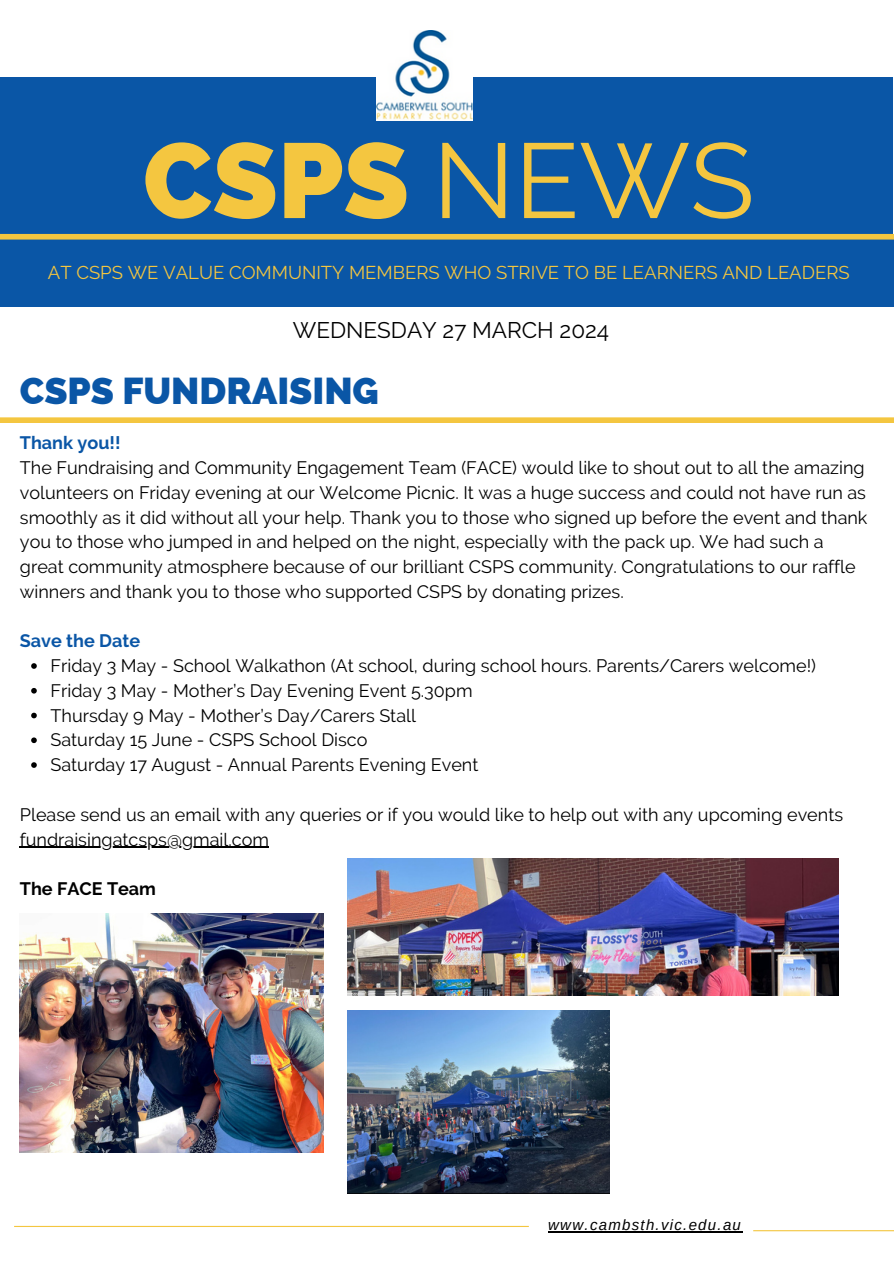
<style>
.page{position:relative;width:894px;height:1264px;background:#fff}
.page>*{position:absolute;margin:0;border:0;box-sizing:border-box;transform-origin:0 0}
.t1{font:800 105.9px "Raleway";color:#f4c640}
.t2{font:800 37.5px "Raleway";color:#0a56a6}
.t3{font:22.5px "Raleway";color:#000}
.t4{font:18.45px "Raleway";color:#f4c640}
.t5{font:18px/24.8px "Raleway";color:#000}
.t6{font:700 18px "Raleway";color:#0a56a6}
.t7{font:700 18px "Raleway";color:#000}
.t8{font:italic 15px "Arimo";letter-spacing:.085em;color:#000}
.s1{font-weight:400}
</style>
<div class="page">
<div style="left:0;top:77px;width:892px;height:162px;background:#0a56a6"></div>
<hr style="left:14px;top:1225px;width:514px;height:1px;background:#f4c640">
<hr style="left:753px;top:1230px;width:140px;height:1px;background:#f4c640">
<div style="left:0;top:239px;width:893px;height:68px;background:#0a56a6"></div>
<div style="left:0;top:234px;width:893px;height:5px;background:#f4c640"></div>
<img style="left:377px;top:30px;width:95px;height:90px">
<div style="left:0;top:417px;width:893px;height:6px;background:#f4c640"></div>
<svg style="left:31px;top:663px;width:6px;height:5px"></svg>
<svg style="left:31px;top:688px;width:6px;height:5px"></svg>
<svg style="left:31px;top:712px;width:6px;height:6px"></svg>
<svg style="left:31px;top:737px;width:6px;height:6px"></svg>
<svg style="left:31px;top:762px;width:6px;height:5px"></svg>
<hr style="left:20px;top:846px;width:249px;height:1px;background:#000">
<img style="left:347px;top:858px;width:491px;height:137px">
<img style="left:347px;top:1010px;width:262px;height:183px">
<img style="left:20px;top:913px;width:304px;height:239px">
<hr style="left:548px;top:1231px;width:194px;height:1px;background:#000">
<h1 class="t1" style="left:143px;top:118px;width:612px">CSPS <span class="s1">NEWS</span></h1>
<p class="t4" style="left:48px;top:261px;width:803px">AT CSPS WE VALUE COMMUNITY MEMBERS WHO STRIVE TO BE LEARNERS AND LEADERS</p>
<p class="t3" style="left:293px;top:317px;width:318px">WEDNESDAY 27 MARCH 2024</p>
<h2 class="t2" style="left:20px;top:368px;width:360px">CSPS FUNDRAISING</h2>
<p class="t6" style="left:20px;top:432px;width:102px">Thank you!!</p>
<p class="t5" style="left:20px;top:455px;width:848px">The Fundraising and Community Engagement Team (FACE) would like to shout out to all the amazing volunteers on Friday evening at our Welcome Picnic. It was a huge success and could not have run as smoothly as it did without all your help. Thank you to those who signed up before the event and thank you to those who jumped in and helped on the night, especially with the pack up. We had such a great community atmosphere because of our brilliant CSPS community. Congratulations to our raffle winners and thank you to those who supported CSPS by donating prizes.</p>
<p class="t6" style="left:20px;top:630px;width:122px">Save the Date</p>
<p class="t5" style="left:50px;top:653px;width:766px">Friday 3 May - School Walkathon (At school, during school hours. Parents/Carers welcome!)<br>Friday 3 May - Mother’s Day Evening Event 5.30pm<br>Thursday 9 May - Mother’s Day/Carers Stall<br>Saturday 15 June - CSPS School Disco<br>Saturday 17 August - Annual Parents Evening Event</p>
<p class="t5" style="left:20px;top:802px;width:824px">Please send us an email with any queries or if you would like to help out with any upcoming events fundraisingatcsps@gmail.com</p>
<p class="t7" style="left:20px;top:878px;width:138px">The FACE Team</p>
<p class="t8" style="left:548px;top:1216px;width:194px">www.cambsth.vic.edu.au</p>
</div>
